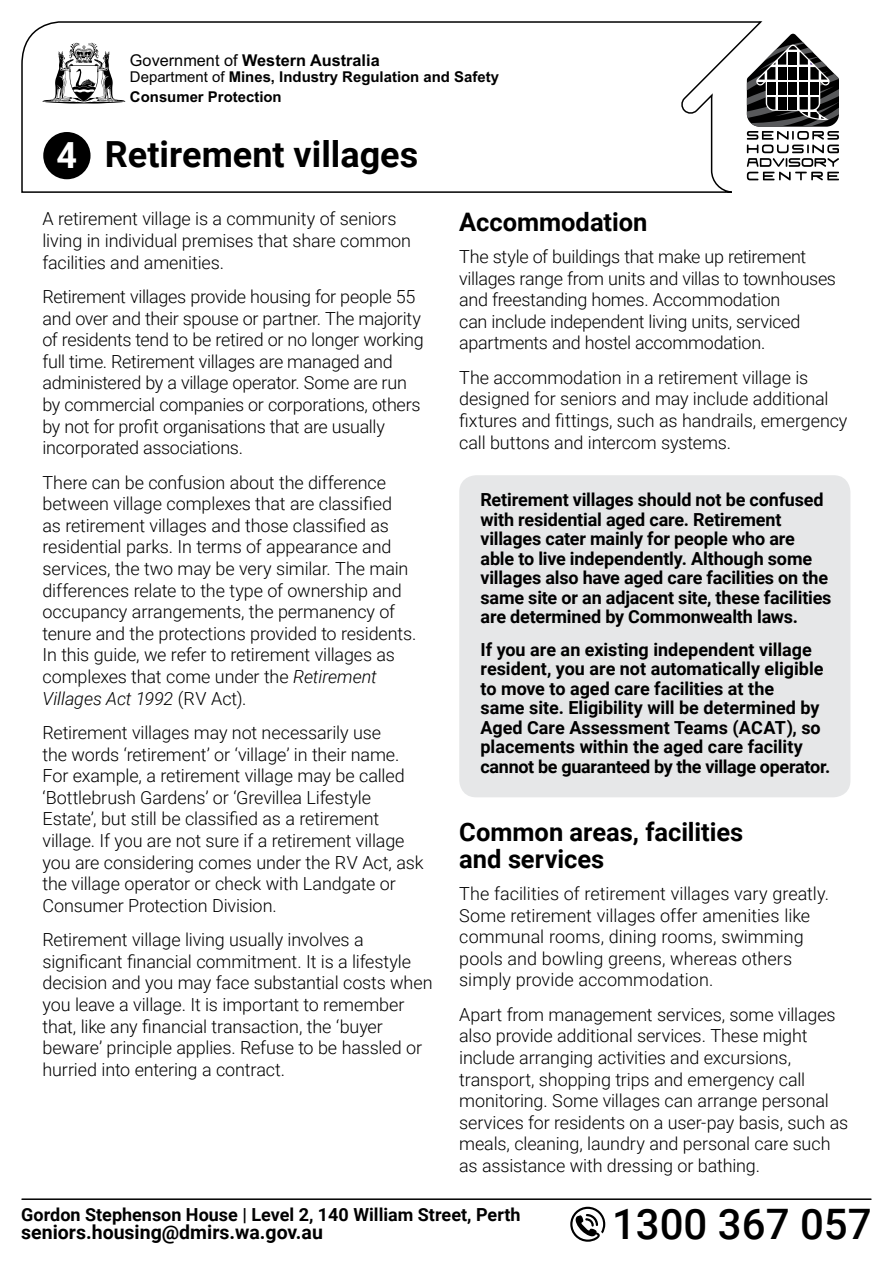
<style>
.page{position:relative;width:893px;height:1263px;background:#fff}
.page>*{position:absolute;margin:0;border:0;box-sizing:border-box;transform-origin:0 0}
.t1{font:500 42px "Roboto";color:#000}
.t2{font:700 36px "Roboto";color:#000}
.t3{font:700 36px "Roboto";color:#fff}
.subhead{font:700 25.5px/27px "Roboto";color:#000}
.t4{font:700 19.5px "Roboto";color:#000}
.text{font:300 18px/21.6px "Roboto";letter-spacing:-.01em;color:#000}
.breakout{font:700 18px/19.5px "Roboto";letter-spacing:-.005em;color:#000}
.t5{font:700 16.35px "Arial";color:#000}
.t6{font:700 14.85px/20.1px "Arial";color:#000}
.s1{font-weight:400}
.s2{font-style:italic}
</style>
<div class="page">
<svg style="left:770px;top:34px;width:69px;height:146px"></svg>
<div style="left:459px;top:475px;width:391px;height:322px;background:#e6e7e8;border-radius:17px"></div>
<svg style="left:21px;top:21px;width:749px;height:172px"></svg>
<svg style="left:570px;top:1207px;width:35px;height:35px"></svg>
<hr style="left:22px;top:1198px;width:849px;height:2px;background:#000">
<p class="t5" style="left:130px;top:49px;width:251px"><span class="s1">Government of</span> Western Australia</p>
<p class="t6" style="left:130px;top:67px;width:371px"><span class="s1">Department of</span> Mines, Industry Regulation and Safety<br>Consumer Protection</p>
<p class="t3" style="left:57px;top:130px;width:22px">4</p>
<p class="t2" style="left:105px;top:129px;width:315px">Retirement villages</p>
<p class="text" style="left:43px;top:208px;width:370px">A retirement village is a community of seniors living in individual premises that share common facilities and amenities.</p>
<p class="text" style="left:43px;top:285px;width:383px">Retirement villages provide housing for people 55 and over and their spouse or partner. The majority of residents tend to be retired or no longer working full time. Retirement villages are managed and administered by a village operator. Some are run by commercial companies or corporations, others by not for profit organisations that are usually incorporated associations.</p>
<p class="text" style="left:43px;top:471px;width:375px">There can be confusion about the difference between village complexes that are classified<br>as retirement villages and those classified as residential parks. In terms of appearance and services, the two may be very similar. The main differences relate to the type of ownership and occupancy arrangements, the permanency of tenure and the protections provided to residents.<br>In this guide, we refer to retirement villages as complexes that come under the <span class="s2">Retirement Villages Act 1992</span> (RV Act).</p>
<p class="text" style="left:43px;top:721px;width:383px">Retirement villages may not necessarily use<br>the words ‘retirement’ or ‘village’ in their name.<br>For example, a retirement village may be called ‘Bottlebrush Gardens’ or ‘Grevillea Lifestyle Estate’, but still be classified as a retirement village. If you are not sure if a retirement village you are considering comes under the RV Act, ask the village operator or check with Landgate or Consumer Protection Division.</p>
<p class="text" style="left:43px;top:928px;width:391px">Retirement village living usually involves a significant financial commitment. It is a lifestyle decision and you may face substantial costs when you leave a village. It is important to remember that, like any financial transaction, the ‘buyer beware’ principle applies. Refuse to be hassled or hurried into entering a contract.</p>
<h1 class="subhead" style="left:459px;top:207px;width:190px">Accommodation</h1>
<p class="text" style="left:459px;top:245px;width:378px">The style of buildings that make up retirement villages range from units and villas to townhouses and freestanding homes. Accommodation<br>can include independent living units, serviced apartments and hostel accommodation.</p>
<p class="text" style="left:459px;top:366px;width:390px">The accommodation in a retirement village is designed for seniors and may include additional fixtures and fittings, such as handrails, emergency call buttons and intercom systems.</p>
<p class="breakout" style="left:480px;top:489px;width:352px">Retirement villages should not be confused with residential aged care. Retirement villages cater mainly for people who are able to live independently. Although some villages also have aged care facilities on the same site or an adjacent site, these facilities are determined by Commonwealth laws.</p>
<p class="breakout" style="left:480px;top:639px;width:351px">If you are an existing independent village resident, you are not automatically eligible to move to aged care facilities at the<br>same site. Eligibility will be determined by Aged Care Assessment Teams (ACAT), so placements within the aged care facility cannot be guaranteed by the village operator.</p>
<h1 class="subhead" style="left:459px;top:817px;width:285px">Common areas, facilities and services</h1>
<p class="text" style="left:459px;top:882px;width:371px">The facilities of retirement villages vary greatly.<br>Some retirement villages offer amenities like communal rooms, dining rooms, swimming pools and bowling greens, whereas others simply provide accommodation.</p>
<p class="text" style="left:459px;top:1003px;width:390px">Apart from management services, some villages also provide additional services. These might include arranging activities and excursions, transport, shopping trips and emergency call monitoring. Some villages can arrange personal services for residents on a user-pay basis, such as meals, cleaning, laundry and personal care such as assistance with dressing or bathing.</p>
<p class="breakout" style="left:21px;top:1204px;width:501px">Gordon Stephenson House | Level 2, 140 William Street, Perth</p>
<p class="t4" style="left:21px;top:1218px;width:303px">seniors.housing@dmirs.wa.gov.au</p>
<p class="t1" style="left:612px;top:1195px;width:261px">1300 367 057</p>
</div>
